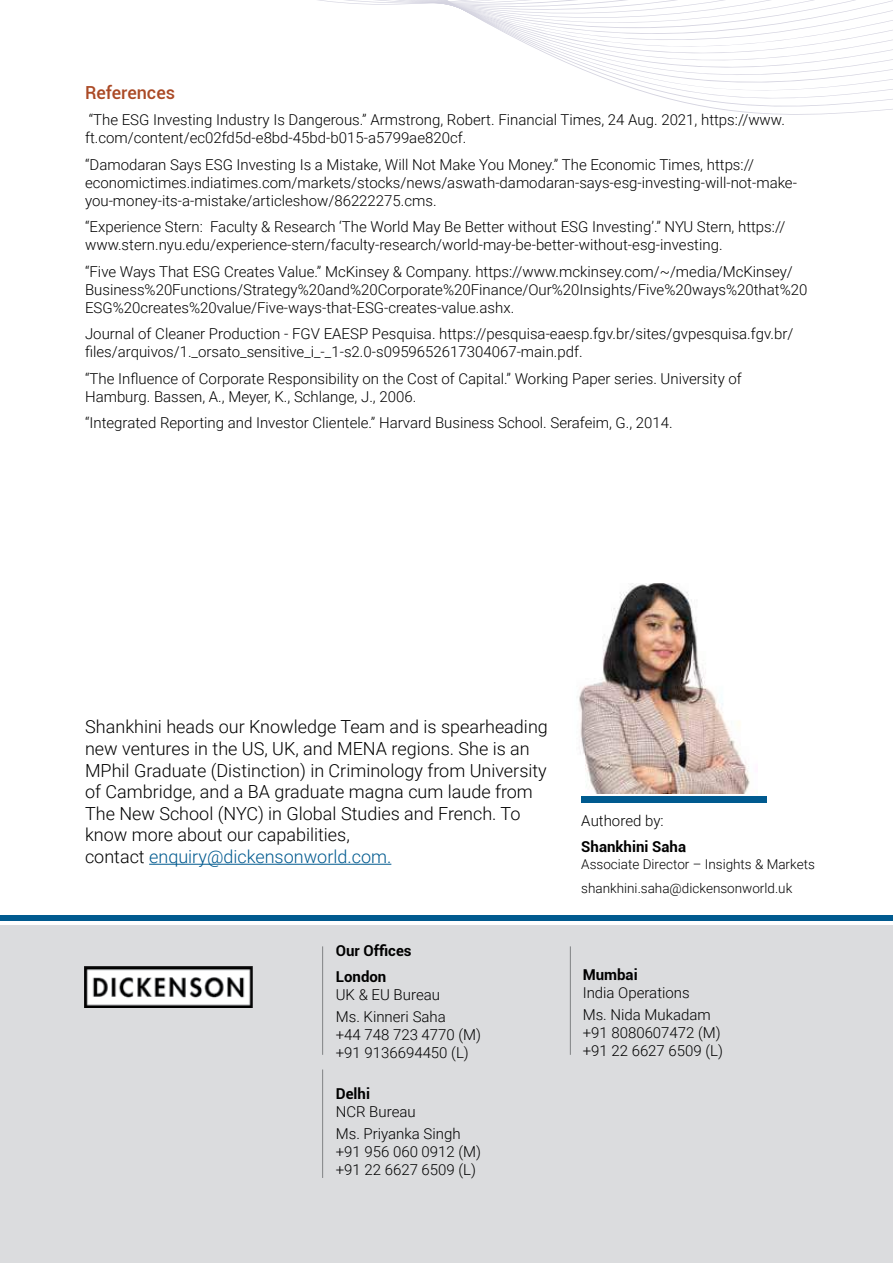
<style>
.page{position:relative;width:893px;height:1263px;background:#fff}
.page>*{position:absolute;margin:0;border:0;box-sizing:border-box;transform-origin:0 0}
.t1{font:300 18px/21.6px "Roboto";color:#000}
.t2{font:500 18px "Roboto";color:#ab4a26}
.t3{font:300 15px/18px "Roboto";color:#000}
.t4{font:700 15px/26.5px "Roboto";color:#000}
.t5{font:300 13.5px/24.8px "Roboto";color:#000}
.s1{color:#005a8f}
</style>
<div class="page">
<svg style="left:612px;top:81px;width:269px;height:8px"></svg>
<svg style="left:593px;top:74px;width:300px;height:7px"></svg>
<svg style="left:579px;top:68px;width:314px;height:6px"></svg>
<svg style="left:567px;top:63px;width:305px;height:5px"></svg>
<svg style="left:552px;top:56px;width:341px;height:7px"></svg>
<svg style="left:535px;top:48px;width:358px;height:8px"></svg>
<svg style="left:318px;top:0;width:575px;height:48px"></svg>
<hr style="left:149px;top:864px;width:242px;height:1px;background:#005a8f">
<img style="left:579px;top:583px;width:171px;height:211px">
<div style="left:581px;top:796px;width:185px;height:7px;background:#005a8f"></div>
<div style="left:0;top:925px;width:893px;height:338px;background:#dbdcde"></div>
<hr style="left:322px;top:946px;width:1px;height:109px;background:#808284">
<hr style="left:322px;top:1069px;width:1px;height:109px;background:#808284">
<hr style="left:570px;top:946px;width:1px;height:109px;background:#808284">
<div style="left:0;top:915px;width:893px;height:6px;background:#005a8f"></div>
<img style="left:85px;top:966px;width:168px;height:41px">
<p class="t2" style="left:85px;top:79px;width:92px">References</p>
<p class="t3" style="left:85px;top:110px;width:701px">“The ESG Investing Industry Is Dangerous.” Armstrong, Robert. Financial Times, 24 Aug. 2021, https://www. ft.com/content/ec02fd5d-e8bd-45bd-b015-a5799ae820cf.</p>
<p class="t3" style="left:85px;top:155px;width:713px">“Damodaran Says ESG Investing Is a Mistake, Will Not Make You Money.” The Economic Times, https:// economictimes.indiatimes.com/markets/stocks/news/aswath-damodaran-says-esg-investing-will-not-make&shy;you-money-its-a-mistake/articleshow/86222275.cms.</p>
<p class="t3" style="left:85px;top:217px;width:702px">“Experience Stern: Faculty &amp; Research ‘The World May Be Better without ESG Investing’.” NYU Stern, https:// www.stern.nyu.edu/experience-stern/faculty-research/world-may-be-better-without-esg-investing.</p>
<p class="t3" style="left:85px;top:262px;width:724px">“Five Ways That ESG Creates Value.” McKinsey &amp; Company. https://www.mckinsey.com/~/media/McKinsey/<br>Business%20Functions/Strategy%20and%20Corporate%20Finance/Our%20Insights/Five%20ways%20that%20<br>ESG%20creates%20value/Five-ways-that-ESG-creates-value.ashx.</p>
<p class="t3" style="left:85px;top:324px;width:710px">Journal of Cleaner Production - FGV EAESP Pesquisa. https://pesquisa-eaesp.fgv.br/sites/gvpesquisa.fgv.br/ files/arquivos/1._orsato_sensitive_i_-_1-s2.0-s0959652617304067-main.pdf.</p>
<p class="t3" style="left:85px;top:369px;width:658px">“The Influence of Corporate Responsibility on the Cost of Capital.” Working Paper series. University of<br>Hamburg. Bassen, A., Meyer, K., Schlange, J., 2006.</p>
<p class="t3" style="left:85px;top:413px;width:589px">“Integrated Reporting and Investor Clientele.” Harvard Business School. Serafeim, G., 2014.</p>
<p class="t1" style="left:85px;top:715px;width:464px">Shankhini heads our Knowledge Team and is spearheading new ventures in the US, UK, and MENA regions. She is an MPhil Graduate (Distinction) in Criminology from University of Cambridge, and a BA graduate magna cum laude from The New School (NYC) in Global Studies and French. To know more about our capabilities,<br>contact <span class="s1">enquiry@dickensonworld.com.</span></p>
<p class="t4" style="left:336px;top:936px;width:77px">Our Offices<br>London</p>
<p class="t3" style="left:336px;top:983px;width:112px;line-height:22.2px">UK &amp; EU Bureau<br>Ms. Kinneri Saha</p>
<p class="t3" style="left:336px;top:1025px;width:147px">+44 748 723 4770 (M) +91 9136694450 (L)</p>
<p class="t4" style="left:336px;top:1079px;width:36px">Delhi</p>
<p class="t3" style="left:336px;top:1100px;width:126px;line-height:22.2px">NCR Bureau<br>Ms. Priyanka Singh</p>
<p class="t3" style="left:336px;top:1142px;width:147px">+91 956 060 0912 (M) +91 22 6627 6509 (L)</p>
<p class="t3" style="left:581px;top:811px;width:84px">Authored by:</p>
<p class="t4" style="left:581px;top:833px;width:106px">Shankhini Saha</p>
<p class="t5" style="left:581px;top:851px;width:235px">Associate Director – Insights &amp; Markets shankhini.saha@dickensonworld.uk</p>
<p class="t4" style="left:583px;top:960px;width:57px">Mumbai</p>
<p class="t3" style="left:583px;top:980px;width:130px;line-height:22.2px">India Operations<br>Ms. Nida Mukadam</p>
<p class="t3" style="left:583px;top:1023px;width:142px">+91 8080607472 (M) +91 22 6627 6509 (L)</p>
</div>
